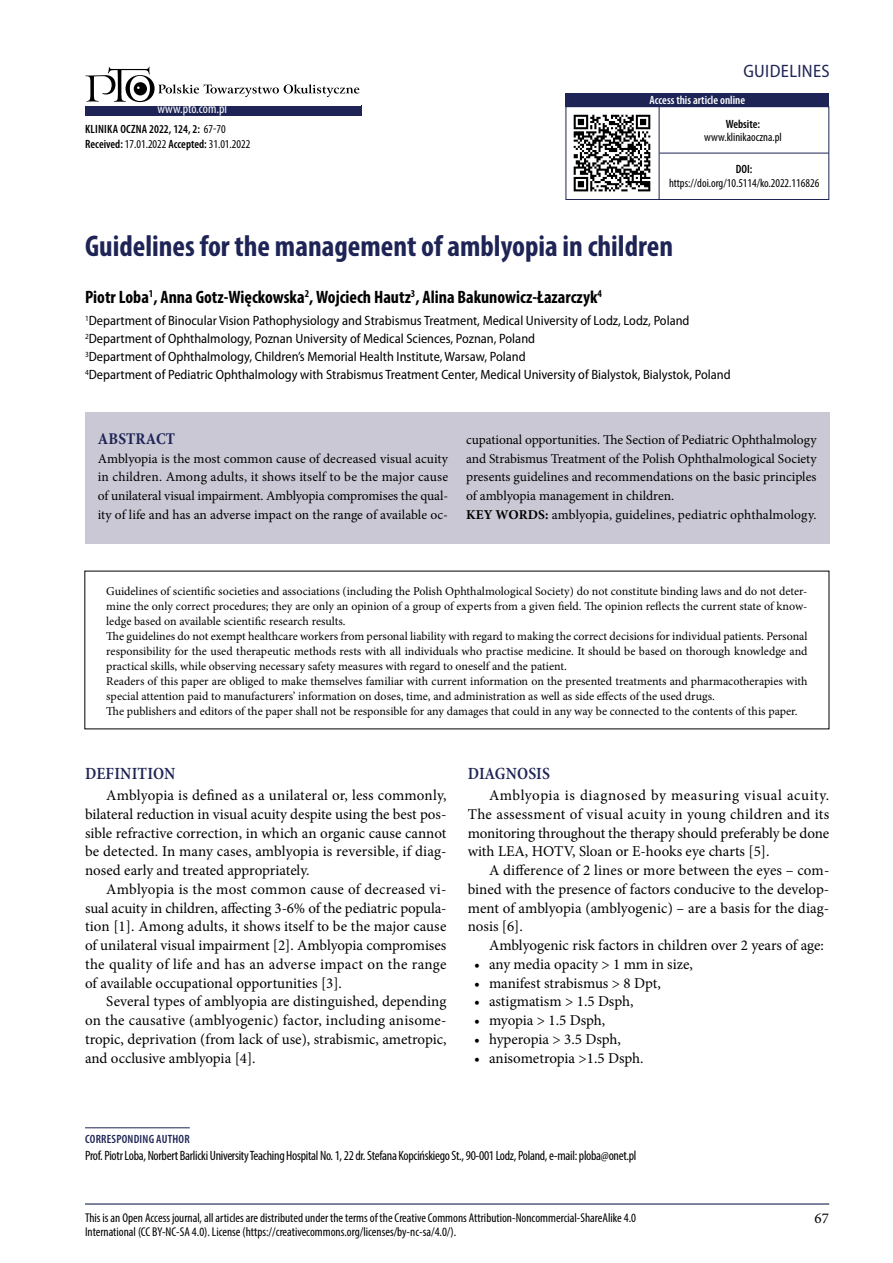
<style>
.page{position:relative;width:893px;height:1263px;background:#fff}
.page>*{position:absolute;margin:0;border:0;box-sizing:border-box;transform-origin:0 0}
.t1{font:700 condensed 30px "Myriad Pro";color:#1e2556}
.t2{font:700 condensed 18px "Myriad Pro";color:#000}
.t3{font:semi-condensed 18px "Myriad Pro";letter-spacing:.02em;color:#1e2556}
.t4{font:600 condensed 17.25px "Minion Pro";letter-spacing:.01em;color:#1e2556}
.t5{font:700 condensed 16.5px "Minion Pro";letter-spacing:.01em;color:#1e2556}
.t6{font:15px/18.8px "Minion Pro";letter-spacing:-.005em;color:#000;text-align:justify}
.t7{font:13.5px/18.8px "Minion Pro";letter-spacing:-.005em;color:#000;text-align:justify}
.t8{font:semi-condensed 13.5px/18px "Myriad Pro";color:#000}
.t9{font:condensed 13.5px "Myriad Pro";letter-spacing:-.02em;color:#000}
.t10{font:condensed 13.5px "Myriad Pro";color:#fff}
.t11{font:condensed 12.75px/14.2px "Myriad Pro";color:#000}
.t12{font:12px/15px "Minion Pro";color:#000}
.t13{font:600 condensed 12px/14.4px "Myriad Pro";letter-spacing:.01em;color:#000}
.t14{font:condensed 12px "Myriad Pro";color:#000}
.t15{font:600 condensed 12px "Myriad Pro";color:#fff}
.t16{font:600 condensed 12px "Myriad Pro";letter-spacing:.02em;color:#1e2556}
.s1{font-weight:400}
.s2{font-weight:700}
</style>
<div class="page">
<hr style="left:85px;top:1203px;width:744px;height:1px;background:#1e2556">
<div style="left:85px;top:105px;width:276px;height:11px;background:#1e2556"></div>
<div style="left:85px;top:413px;width:744px;height:131px;background:#cac8d4"></div>
<div style="left:566px;top:106px;width:263px;height:94px;border:1px solid #1e2556"></div>
<div style="left:566px;top:94px;width:263px;height:13px;background:#1e2556"></div>
<hr style="left:659px;top:107px;width:1px;height:92px;background:#1e2556">
<hr style="left:659px;top:153px;width:170px;height:1px;background:#1e2556">
<hr style="left:85px;top:1127px;width:105px;height:1px;background:#1e2556">
<svg style="left:85px;top:66px;width:274px;height:36px"></svg>
<svg style="left:573px;top:114px;width:78px;height:78px"></svg>
<svg style="left:574px;top:115px;width:76px;height:76px"></svg>
<p class="t10" style="left:157px;top:101px;width:71px">www.pto.com.pl</p>
<p class="t13" style="left:85px;top:122px;width:167px">KLINIKA OCZNA 2022, 124, 2: <span class="s1">67-70 </span>received: <span class="s1">17.01.2022</span> accepted: <span class="s1">31.01.2022</span></p>
<p class="t3" style="left:743px;top:62px;width:88px">GUIDELINES</p>
<p class="t15" style="left:650px;top:93px;width:97px">Access this article online</p>
<p class="t13" style="left:726px;top:116px;width:36px">Website:</p>
<p class="t13" style="left:736px;top:161px;width:18px">DOI:</p>
<p class="t14" style="left:669px;top:176px;width:152px">https://doi.org/10.5114/ko.2022.116826</p>
<p class="t14" style="left:704px;top:130px;width:79px">www.klinikaoczna.pl</p>
<h1 class="t1" style="left:85px;top:228px;width:589px">Guidelines for the management of amblyopia in children</h1>
<p class="t2" style="left:85px;top:286px;width:518px">Piotr Loba<sup>1</sup>, Anna Gotz-Więckowska<sup>2</sup>, Wojciech Hautz<sup>3</sup>, Alina Bakunowicz-Łazarczyk<sup>4</sup></p>
<p class="t8" style="left:85px;top:312px;width:647px"><sup>1</sup>Department of Binocular Vision Pathophysiology and Strabismus Treatment, Medical University of Lodz, Lodz, Poland <sup>2</sup>Department of Ophthalmology, Poznan University of Medical Sciences, Poznan, Poland<br><sup>3</sup>Department of Ophthalmology, Children’s Memorial Health Institute, Warsaw, Poland<br><sup>4</sup>Department of Pediatric Ophthalmology with Strabismus Treatment Center, Medical University of Bialystok, Bialystok, Poland</p>
<p class="t5" style="left:98px;top:427px;width:79px">ABSTRACT</p>
<p class="t7" style="left:98px;top:449px;width:352px">Amblyopia is the most common cause of decreased visual acuity in children. Among adults, it shows itself to be the major cause of unilateral visual impairment. Amblyopia compromises the qual&shy;ity of life and has an adverse impact on the range of available oc-</p>
<p class="t7" style="left:466px;top:430px;width:352px;text-align:left">cupational opportunities. The Section of Pediatric Ophthalmology and Strabismus Treatment of the Polish Ophthalmological Society presents guidelines and recommendations on the basic principles of amblyopia management in children.<br><span class="s2">KEY WORDS:</span> amblyopia, guidelines, pediatric ophthalmology.</p>
<p class="t12" style="left:106px;top:584px;width:703px">Guidelines of scientific societies and associations (including the Polish Ophthalmological Society) do not constitute binding laws and do not deter&shy;mine the only correct procedures; they are only an opinion of a group of experts from a given field. The opinion reflects the current state of know&shy;ledge based on available scientific research results.<br>The guidelines do not exempt healthcare workers from personal liability with regard to making the correct decisions for individual patients. Personal responsibility for the used therapeutic methods rests with all individuals who practise medicine. It should be based on thorough knowledge and practical skills, while observing necessary safety measures with regard to oneself and the patient.<br>Readers of this paper are obliged to make themselves familiar with current information on the presented treatments and pharmacotherapies with special attention paid to manufacturers’ information on doses, time, and administration as well as side effects of the used drugs.<br>The publishers and editors of the paper shall not be responsible for any damages that could in any way be connected to the contents of this paper.</p>
<p class="t4" style="left:85px;top:761px;width:92px">DEFINITION</p>
<p class="t6" style="left:85px;top:786px;width:363px;text-indent:21px">Amblyopia is defined as a unilateral or, less commonly, bilateral reduction in visual acuity despite using the best pos&shy;sible refractive correction, in which an organic cause cannot be detected. In many cases, amblyopia is reversible, if diag&shy;nosed early and treated appropriately.</p>
<p class="t6" style="left:85px;top:880px;width:363px;text-indent:21px">Amblyopia is the most common cause of decreased vi&shy;sual acuity in children, affecting 3-6% of the pediatric popula&shy;tion [1]. Among adults, it shows itself to be the major cause of unilateral visual impairment [2]. Amblyopia compromises the quality of life and has an adverse impact on the range of available occupational opportunities [3].</p>
<p class="t6" style="left:85px;top:992px;width:363px;text-indent:21px">Several types of amblyopia are distinguished, depending on the causative (amblyogenic) factor, including anisome&shy;tropic, deprivation (from lack of use), strabismic, ametropic, and occlusive amblyopia [4].</p>
<p class="t4" style="left:468px;top:762px;width:84px">DIAGNOSIS</p>
<p class="t6" style="left:468px;top:786px;width:363px;text-indent:21px">Amblyopia is diagnosed by measuring visual acuity.<br>The assessment of visual acuity in young children and its monitoring throughout the therapy should preferably be done with LEA, HOTV, Sloan or E-hooks eye charts [5].</p>
<p class="t6" style="left:468px;top:861px;width:363px;text-indent:21px">A difference of 2 lines or more between the eyes – com&shy;bined with the presence of factors conducive to the develop&shy;ment of amblyopia (amblyogenic) – are a basis for the diag&shy;nosis [6].</p>
<p class="t6" style="left:489px;top:936px;width:336px">Amblyogenic risk factors in children over 2 years of age:</p>
<p class="t6" style="left:474px;top:955px;width:220px">• any media opacity &gt; 1 mm in size,</p>
<p class="t6" style="left:474px;top:973px;width:188px">• manifest strabismus &gt; 8 Dpt,</p>
<p class="t6" style="left:474px;top:992px;width:161px">• astigmatism &gt; 1.5 Dsph,</p>
<p class="t6" style="left:474px;top:1011px;width:133px">• myopia &gt; 1.5 Dsph,</p>
<p class="t6" style="left:474px;top:1030px;width:148px">• hyperopia &gt; 3.5 Dsph,</p>
<p class="t6" style="left:474px;top:1048px;width:171px">• anisometropia &gt;1.5 Dsph.</p>
<p class="t16" style="left:85px;top:1132px;width:43px">Correspondin</p>
<p class="t16" style="left:149px;top:1132px;width:43px">g author</p>
<p class="t9" style="left:85px;top:1147px;width:553px">Prof. Piotr Loba, Norbert Barlicki University Teaching Hospital No. 1, 22 dr. Stefana Kopcińskiego St., 90-001 Lodz, Poland, e-mail: ploba@onet.pl</p>
<p class="t11" style="left:85px;top:1210px;width:552px">This is an Open Access journal, all articles are distributed under the terms of the Creative Commons Attribution-Noncommercial-ShareAlike 4.0<br>International (CC BY-NC-SA 4.0). License (https://creativecommons.org/licenses/by-nc-sa/4.0/).</p>
<p class="t6" style="left:815px;top:1209px;width:16px">67</p>
</div>
